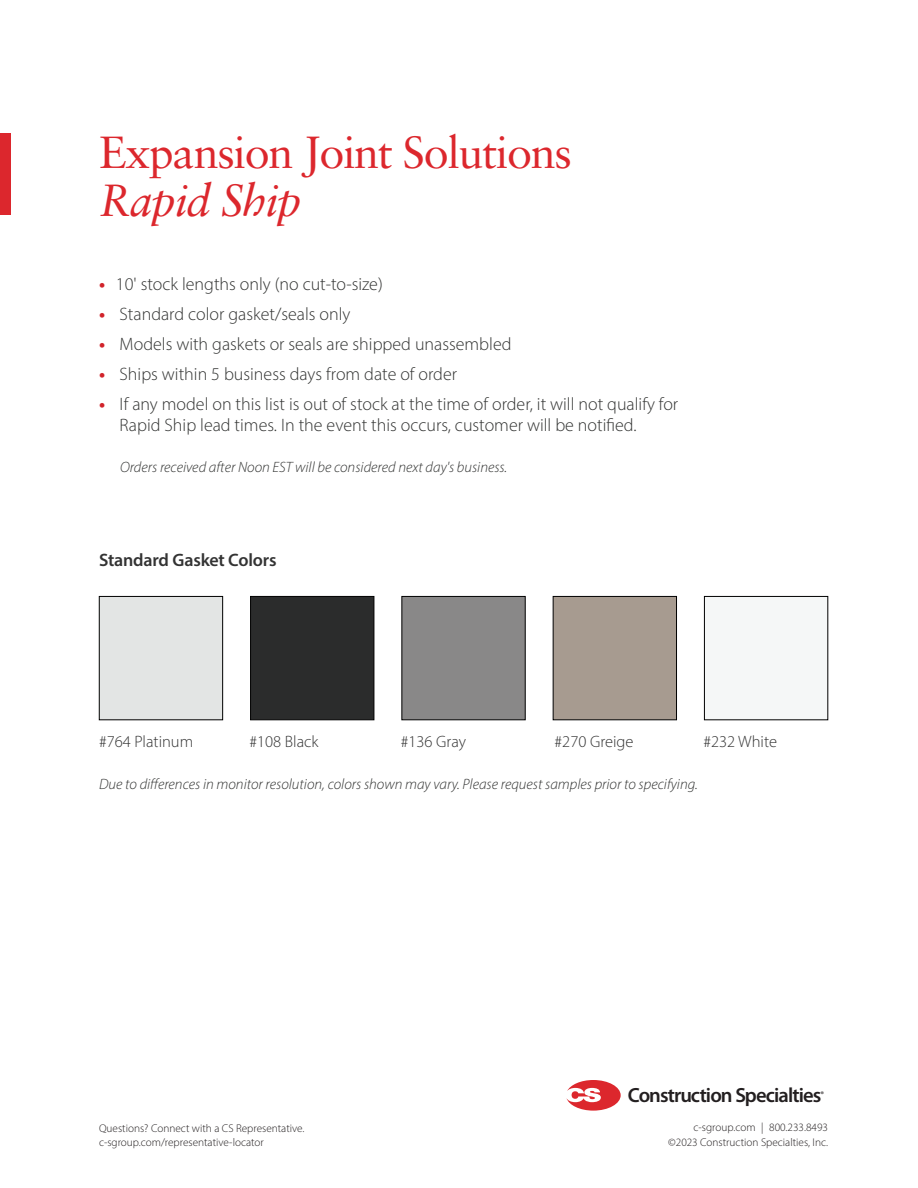
<style>
.page{position:relative;width:918px;height:1188px;background:#fff}
.page>*{position:absolute;margin:0;border:0;box-sizing:border-box;transform-origin:0 0}
.Primary_Title{font:45px "Sabon LT Pro";letter-spacing:-.03em;color:#dc272d}
.Primary_Title-2{font:italic 45px "Sabon LT Pro";letter-spacing:-.03em;color:#dc272d}
.t1{font:600 20.55px "Myriad Pro";letter-spacing:-.045em;color:#231f20}
.Light_Pull_Quote{font:300 18px/21px "Myriad Pro";color:#323332}
.Paragraph_1_Style{font:600 18px "Myriad Pro";letter-spacing:-.01em;color:#333}
.Light_Subhead{font:300 16.5px "Myriad Pro";color:#333}
.Light_Pull_Quote-2{font:italic 300 15px "Myriad Pro";color:#323332}
.t2{font:300 11.25px "Myriad Pro";color:#231f20}
.t3{font:600 8.25px "Myriad Pro";color:#231f20}
.s1{font-weight:700;color:#d1232a}
</style>
<div class="page">
<div style="left:704px;top:596px;width:124px;height:124px;background:#f5f7f7;border:1px solid #000"></div>
<div style="left:553px;top:596px;width:124px;height:124px;background:#a79b90;border:1px solid #000"></div>
<div style="left:402px;top:596px;width:123px;height:124px;background:#898888;border:1px solid #000"></div>
<div style="left:250px;top:596px;width:124px;height:124px;background:#2b2c2c;border:1px solid #000"></div>
<div style="left:99px;top:596px;width:124px;height:124px;border:1px solid #000"></div>
<div style="left:0;top:134px;width:11px;height:81px;background:#dc272d"></div>
<svg style="left:566px;top:1080px;width:55px;height:31px"></svg>
<p class="Primary_Title" style="left:99px;top:124px;width:474px">Expansion Joint Solutions</p>
<p class="Primary_Title-2" style="left:99px;top:172px;width:204px">Rapid Ship</p>
<p class="Light_Pull_Quote" style="left:99px;top:273px;width:285px"><span class="s1">•</span> 10' stock lengths only (no cut-to-size)</p>
<p class="Light_Pull_Quote" style="left:99px;top:303px;width:253px"><span class="s1">•</span> Standard color gasket/seals only</p>
<p class="Light_Pull_Quote" style="left:99px;top:333px;width:414px"><span class="s1">•</span> Models with gaskets or seals are shipped unassembled</p>
<p class="Light_Pull_Quote" style="left:99px;top:363px;width:360px"><span class="s1">•</span> Ships within 5 business days from date of order</p>
<p class="Light_Pull_Quote" style="left:120px;top:393px;width:560px;text-indent:-21px"><span class="s1">•</span> If any model on this list is out of stock at the time of order, it will not qualify for<br>Rapid Ship lead times. In the event this occurs, customer will be notified.</p>
<p class="Light_Pull_Quote-2" style="left:120px;top:458px;width:389px">Orders received after Noon EST will be considered next day's business.</p>
<p class="Paragraph_1_Style" style="left:99px;top:549px;width:179px">Standard Gasket Colors</p>
<p class="Light_Subhead" style="left:99px;top:732px;width:96px">#764 Platinum</p>
<p class="Light_Subhead" style="left:250px;top:732px;width:71px">#108 Black</p>
<p class="Light_Subhead" style="left:401px;top:732px;width:67px">#136 Gray</p>
<p class="Light_Subhead" style="left:555px;top:732px;width:80px">#270 Greige</p>
<p class="Light_Subhead" style="left:703px;top:732px;width:75px">#232 White</p>
<p class="Light_Pull_Quote-2" style="left:99px;top:775px;width:600px">Due to differences in monitor resolution, colors shown may vary. Please request samples prior to specifying.</p>
<p class="t2" style="left:99px;top:1121px;width:207px">Questions? Connect with a CS Representative.</p>
<p class="t2" style="left:99px;top:1136px;width:166px">c-sgroup.com/representative-locator</p>
<p class="t1" style="left:628px;top:1082px;width:195px">Construction Specialties</p>
<p class="t3" style="left:820px;top:1089px;width:5px">®</p>
<p class="t2" style="left:694px;top:1121px;width:136px">c-sgroup.com | 800.233.8493</p>
<p class="t2" style="left:668px;top:1135px;width:161px">©2023 Construction Specialties, Inc.</p>
</div>
